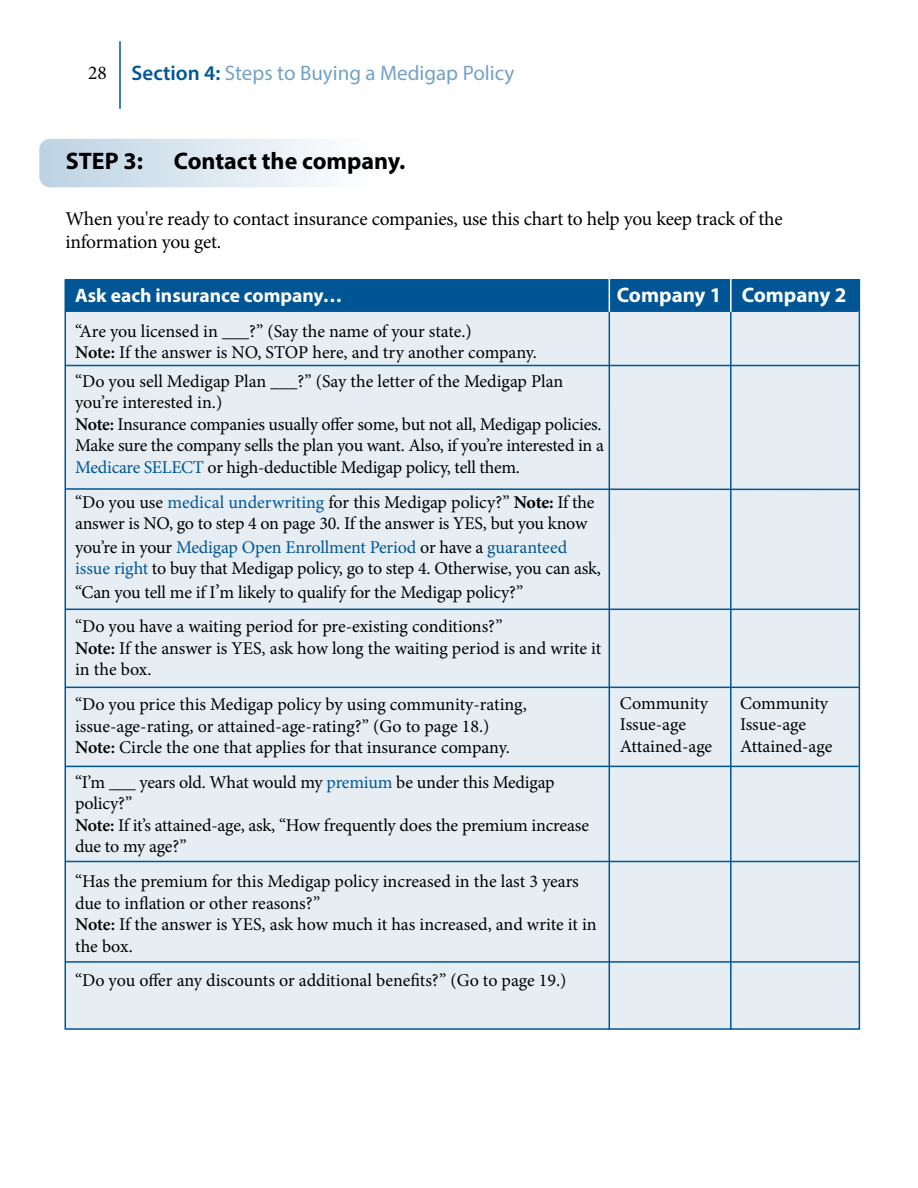
<style>
.page{position:relative;width:918px;height:1188px;background:#fff}
.page>*{position:absolute;margin:0;border:0;box-sizing:border-box;transform-origin:0 0}
.Heading_2_No_Content{font:700 24px "Myriad Pro";color:#000}
.t1{font:21px "Myriad Pro";color:#73a2c5}
.Heading_2_No_Content-2{font:700 21px "Myriad Pro";color:#fff}
.Body_Text_13{font:19.5px/23.4px "Minion Pro";letter-spacing:-.015em;color:#000}
.Body_Text_13-2{font:700 19.5px "Myriad Pro";color:#fff}
.Body_Text_13-3{font:18px/21.6px "Minion Pro";letter-spacing:-.01em;color:#000}
.s1{font-family:"Minion Pro";font-size:19.5px;color:#000}
.s2{font-weight:600;color:#005695}
.s3{font-weight:600}
.s4{color:#005695}
.s5{font-weight:700}
.s6{font-size:19.5px}
</style>
<div class="page">
<hr style="left:119px;top:41px;width:2px;height:68px;background:#005695">
<svg style="left:39px;top:139px;width:285px;height:48px;background:#d8e5ef"></svg>
<div style="left:64px;top:279px;width:796px;height:751px;background:#e6eef4;border:2px solid #005695"></div>
<hr style="left:65px;top:365px;width:795px;height:1px;background:#005695">
<hr style="left:65px;top:310px;width:793px;height:2px;background:#005695">
<hr style="left:66px;top:687px;width:793px;height:1px;background:#005695">
<hr style="left:66px;top:861px;width:792px;height:1px;background:#005695">
<hr style="left:65px;top:609px;width:794px;height:1px;background:#005695">
<hr style="left:66px;top:488px;width:793px;height:2px;background:#005695">
<hr style="left:66px;top:961px;width:793px;height:2px;background:#005695">
<hr style="left:65px;top:766px;width:794px;height:1px;background:#005695">
<div style="left:66px;top:279px;width:794px;height:32px;background:#005695"></div>
<hr style="left:730px;top:281px;width:2px;height:749px;background:#005695">
<hr style="left:609px;top:281px;width:1px;height:749px;background:#005695">
<hr style="left:730px;top:274px;width:2px;height:38px;background:#fff">
<hr style="left:609px;top:277px;width:1px;height:35px;background:#fff">
<p class="t1" style="left:88px;top:60px;width:428px"><span class="s1">28</span> <span class="s2">Section 4:</span> Steps to Buying a Medigap Policy</p>
<h2 class="Heading_2_No_Content" style="left:66px;top:145px;width:79px">STEP 3:</h2>
<h2 class="Heading_2_No_Content" style="left:174px;top:145px;width:233px">Contact the company.</h2>
<p class="Body_Text_13" style="left:65px;top:207px;width:719px">When you're ready to contact insurance companies, use this chart to help you keep track of the information you get.</p>
<p class="Body_Text_13-2" style="left:75px;top:283px;width:269px">Ask each insurance company…</p>
<p class="Body_Text_13-3" style="left:75px;top:320px;width:463px">“Are you licensed in ___?” (Say the name of your state.)<br><span class="s3">Note:</span> If the answer is NO, STOP here, and try another company.</p>
<p class="Body_Text_13-3" style="left:75px;top:370px;width:530px">“Do you sell Medigap Plan ___?” (Say the letter of the Medigap Plan you’re interested in.)<br><span class="s3">Note:</span> Insurance companies usually offer some, but not all, Medigap policies.<br>Make sure the company sells the plan you want. Also, if you’re interested in a <span class="s4">Medicare SELECT</span> or high-deductible Medigap policy, tell them.</p>
<p class="Body_Text_13-3" style="left:75px;top:491px;width:521px">“Do you use <span class="s4">medical underwriting</span> for this Medigap policy?” <span class="s5">Note:</span> If the answer is NO, go to step 4 on page 30. If the answer is YES, but you know</p>
<p class="Body_Text_13-3" style="left:75px;top:536px;width:527px">you’re in your <span class="s4">Medigap Open Enrollment Period</span> or have a <span class="s4">guaranteed issue right</span> to buy that Medigap policy, go to step 4. Otherwise, you can ask,</p>
<p class="Body_Text_13-3" style="left:75px;top:581px;width:450px">“Can you tell me if I<span class="s6">’</span>m likely to qualify for the Medigap policy?”</p>
<p class="Body_Text_13-3" style="left:75px;top:616px;width:528px">“Do you have a waiting period for pre-existing conditions?”<br><span class="s3">Note:</span> If the answer is YES, ask how long the waiting period is and write it in the box.</p>
<p class="Body_Text_13-3" style="left:75px;top:693px;width:453px">“Do you price this Medigap policy by using community-rating, issue-age-rating, or attained-age-rating?” (Go to page 18.)<br><span class="s3">Note:</span> Circle the one that applies for that insurance company.</p>
<p class="Body_Text_13-3" style="left:75px;top:771px;width:481px">“I’m ___ years old. What would my <span class="s4">premium</span> be under this Medigap</p>
<p class="Body_Text_13-3" style="left:75px;top:793px;width:515px">policy?”<br><span class="s3">Note:</span> If it’s attained-age, ask, “How frequently does the premium increase due to my age?”</p>
<p class="Body_Text_13-3" style="left:75px;top:871px;width:523px">“Has the premium for this Medigap policy increased in the last 3 years due to inflation or other reasons?”<br><span class="s3">Note:</span> If the answer is YES, ask how much it has increased, and write it in the box.</p>
<p class="Body_Text_13-3" style="left:75px;top:970px;width:493px">“Do you offer any discounts or additional benefits?” (Go to page 19.)</p>
<h2 class="Heading_2_No_Content-2" style="left:617px;top:282px;width:106px">Company 1</h2>
<h2 class="Heading_2_No_Content-2" style="left:742px;top:282px;width:106px">Company 2</h2>
<p class="Body_Text_13-3" style="left:620px;top:692px;width:94px">Community<br>Issue-age<br>Attained-age</p>
<p class="Body_Text_13-3" style="left:740px;top:692px;width:94px">Community<br>Issue-age<br>Attained-age</p>
</div>
